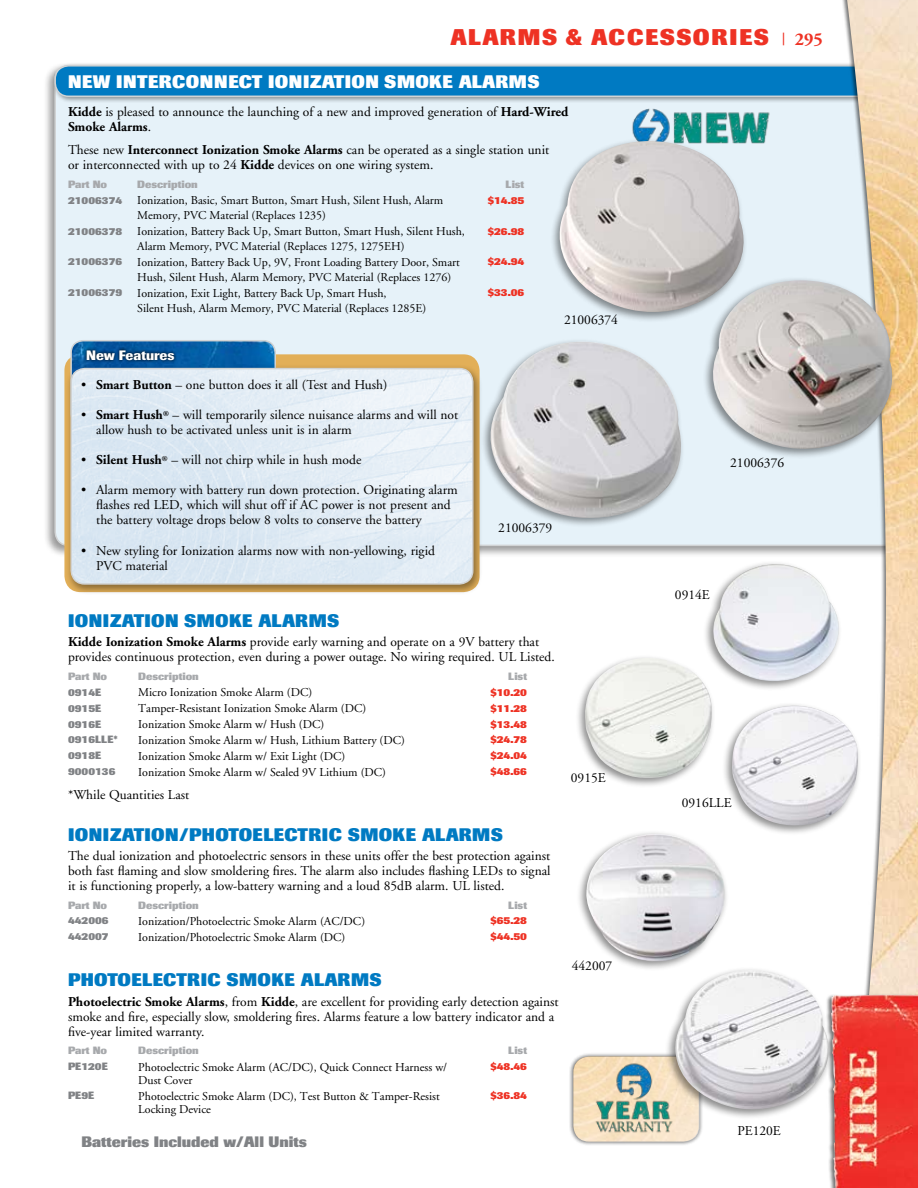
<style>
.page{position:relative;width:918px;height:1188px;background:#fff}
.page>*{position:absolute;margin:0;border:0;box-sizing:border-box;transform-origin:0 0}
.t1{font:800 22.5px "Imago";color:#ee3224}
.t2{font:800 18px "Imago";letter-spacing:.02em;color:#007ac2}
.t3{font:800 18px "Imago";letter-spacing:.02em;color:#fff}
.t4{font:700 18px "Adobe Garamond";color:#ee3224}
.t5{font:800 15px "Imago";color:#808285}
.t6{font:13.5px/15px "Adobe Garamond";color:#000}
.t7{font:700 13.5px "Imago";color:#fff}
.t8{font:12px/15px "Adobe Garamond";color:#000}
.t9{font:800 10.5px "Imago";color:#a7a9ac}
.t10{font:800 10.5px "Imago";color:#ee3224}
.t11{font:800 10.5px "Imago";color:#808285}
.s1{font-family:"Imago";font-weight:800;font-size:22.5px}
.s2{font-weight:400}
.s3{font-weight:700}
.s4{font-family:"Imago";font-weight:800;font-size:10.5px;color:#808285}
</style>
<div class="page">
<div style="left:55px;top:66px;width:855px;height:479px;background:#e6f2f9;border-radius:14px"></div>
<div style="left:52px;top:62px;width:855px;height:47px;background:#000;opacity:.4"></div>
<div style="left:55px;top:66px;width:838px;height:30px;background:#007ac2;border-radius:14px"></div>
<div style="left:54px;top:65px;width:840px;height:32px;border:2px solid #d1d3d4;border-radius:14px"></div>
<div style="left:569px;top:1052px;width:137px;height:97px;background:#000;opacity:.55"></div>
<svg style="left:573px;top:1057px;width:126px;height:85px"></svg>
<img style="left:573px;top:1060px;width:92px;height:79px">
<div style="left:837px;top:0;width:81px;height:1188px;background:#000;opacity:.55"></div>
<img style="left:847px;top:0;width:71px;height:993px">
<img style="left:831px;top:995px;width:87px;height:193px">
<div style="left:703px;top:560px;width:188px;height:160px;background:#000;opacity:.45"></div>
<img style="left:713px;top:564px;width:128px;height:118px">
<img style="left:624px;top:97px;width:151px;height:40px">
<img style="left:73px;top:342px;width:201px;height:22px">
<div style="left:70px;top:340px;width:206px;height:86px;border:2px solid #d1d3d4;border-radius:12px"></div>
<div style="left:66px;top:364px;width:423px;height:238px;background:#000;opacity:.4"></div>
<img style="left:71px;top:369px;width:402px;height:215px">
<div style="left:70px;top:368px;width:404px;height:217px;border:2px solid #d1d3d4;border-radius:14px"></div>
<svg style="left:84px;top:347px;width:250px;height:35px"></svg>
<div style="left:702px;top:276px;width:216px;height:223px;background:#000;opacity:.45"></div>
<img style="left:754px;top:280px;width:147px;height:172px">
<div style="left:549px;top:137px;width:259px;height:227px;background:#000;opacity:.45"></div>
<img style="left:549px;top:141px;width:200px;height:171px">
<div style="left:480px;top:338px;width:274px;height:239px;background:#000;opacity:.45"></div>
<img style="left:475px;top:342px;width:208px;height:176px">
<div style="left:721px;top:702px;width:162px;height:162px;background:#000;opacity:.45"></div>
<img style="left:803px;top:706px;width:55px;height:121px">
<div style="left:576px;top:830px;width:224px;height:201px;background:#fff"></div>
<img style="left:586px;top:848px;width:139px;height:114px">
<div style="left:574px;top:654px;width:229px;height:194px;background:#000;opacity:.45"></div>
<img style="left:584px;top:658px;width:128px;height:121px">
<div style="left:665px;top:966px;width:192px;height:177px;background:#000;opacity:.45"></div>
<img style="left:674px;top:970px;width:156px;height:147px">
<h1 class="t1" style="left:451px;top:23px;width:19px">alarm</h1>
<h1 class="t1" style="left:542px;top:23px;width:84px">s &amp; Acce</h1>
<h1 class="t1" style="left:660px;top:23px;width:49px">ssorie</h1>
<h2 class="t4" style="left:754px;top:29px;width:70px"><span class="s1">s</span> <span class="s2">|</span> 295</h2>
<h2 class="t3" style="left:68px;top:71px;width:15px">New</h2>
<h2 class="t3" style="left:116px;top:71px;width:46px">Interco</h2>
<h2 class="t3" style="left:200px;top:71px;width:341px">nnect IONIZATION SMOKE ALARMS</h2>
<p class="t6" style="left:68px;top:104px;width:502px"><span class="s3">Kidde</span> is pleased to announce the launching of a new and improved generation of <span class="s3">Hard-Wired<br>Smoke Alarms</span>.</p>
<p class="t6" style="left:68px;top:143px;width:483px">These new <span class="s3">Interconnect Ionization Smoke Alarms</span> can be operated as a single station unit or interconnected with up to 24 <span class="s3">Kidde</span> devices on one wiring system.</p>
<p class="t9" style="left:68px;top:178px;width:41px">Part No</p>
<p class="t9" style="left:137px;top:178px;width:62px">Description</p>
<p class="t9" style="left:506px;top:178px;width:20px">List</p>
<p class="t8" style="left:137px;top:193px;width:308px;text-indent:-69px"><span class="s4">21006374</span> Ionization, Basic, Smart Button, Smart Hush, Silent Hush, Alarm<br>Memory, PVC Material (Replaces 1235)</p>
<p class="t10" style="left:488px;top:194px;width:38px">$14.85</p>
<p class="t8" style="left:137px;top:224px;width:329px;text-indent:-69px"><span class="s4">21006378</span> Ionization, Battery Back Up, Smart Button, Smart Hush, Silent Hush,<br>Alarm Memory, PVC Material (Replaces 1275, 1275EH)</p>
<p class="t10" style="left:488px;top:225px;width:38px">$26.98</p>
<p class="t8" style="left:137px;top:255px;width:324px;text-indent:-69px"><span class="s4">21006376</span> Ionization, Battery Back Up, 9V, Front Loading Battery Door, Smart<br>Hush, Silent Hush, Alarm Memory, PVC Material (Replaces 1276)</p>
<p class="t10" style="left:488px;top:255px;width:38px">$24.94</p>
<p class="t8" style="left:137px;top:286px;width:291px;text-indent:-69px"><span class="s4">21006379</span> Ionization, Exit Light, Battery Back Up, Smart Hush,<br>Silent Hush, Alarm Memory, PVC Material (Replaces 1285E)</p>
<p class="t10" style="left:488px;top:286px;width:38px">$33.06</p>
<p class="t6" style="left:564px;top:313px;width:55px">21006374</p>
<p class="t7" style="left:86px;top:347px;width:90px">New Features</p>
<p class="t6" style="left:81px;top:378px;width:308px">• <span class="s3">Smart Button</span> – one button does it all (Test and Hush)</p>
<p class="t6" style="left:96px;top:408px;width:363px;text-indent:-15px">• <span class="s3">Smart Hush</span><sup>®</sup> – will temporarily silence nuisance alarms and will not allow hush to be activated unless unit is in alarm</p>
<p class="t6" style="left:81px;top:453px;width:282px">• <span class="s3">Silent Hush</span><sup>®</sup> – will not chirp while in hush mode</p>
<p class="t6" style="left:96px;top:483px;width:363px;text-indent:-15px">• Alarm memory with battery run down protection. Originating alarm flashes red LED, which will shut off if AC power is not present and the battery voltage drops below 8 volts to conserve the battery</p>
<p class="t6" style="left:96px;top:543px;width:340px;text-indent:-15px">• New styling for Ionization alarms now with non-yellowing, rigid<br>PVC material</p>
<p class="t6" style="left:498px;top:521px;width:55px">21006379</p>
<h2 class="t2" style="left:68px;top:610px;width:273px">Ionization SMOKE ALARMs</h2>
<p class="t6" style="left:68px;top:635px;width:488px"><span class="s3">Kidde Ionization Smoke Alarms</span> provide early warning and operate on a 9V battery that provides continuous protection, even during a power outage. No wiring required. UL Listed.</p>
<p class="t9" style="left:68px;top:670px;width:41px">Part No</p>
<p class="t9" style="left:138px;top:670px;width:62px">Description</p>
<p class="t9" style="left:508px;top:670px;width:20px">List</p>
<p class="t11" style="left:68px;top:686px;width:35px">0914E</p>
<p class="t8" style="left:138px;top:685px;width:175px">Micro Ionization Smoke Alarm (DC)</p>
<p class="t10" style="left:491px;top:686px;width:38px">$10.20</p>
<p class="t11" style="left:68px;top:702px;width:35px">0915E</p>
<p class="t8" style="left:138px;top:701px;width:230px">Tamper-Resistant Ionization Smoke Alarm (DC)</p>
<p class="t10" style="left:491px;top:702px;width:38px">$11.28</p>
<p class="t11" style="left:68px;top:718px;width:35px">0916E</p>
<p class="t8" style="left:138px;top:717px;width:188px">Ionization Smoke Alarm w/ Hush (DC)</p>
<p class="t10" style="left:491px;top:718px;width:38px">$13.48</p>
<p class="t11" style="left:68px;top:733px;width:51px">0916LLE*</p>
<p class="t8" style="left:138px;top:733px;width:268px">Ionization Smoke Alarm w/ Hush, Lithium Battery (DC)</p>
<p class="t10" style="left:491px;top:733px;width:38px">$24.78</p>
<p class="t11" style="left:68px;top:749px;width:35px">0918E</p>
<p class="t8" style="left:138px;top:749px;width:209px">Ionization Smoke Alarm w/ Exit Light (DC)</p>
<p class="t10" style="left:491px;top:749px;width:38px">$24.04</p>
<p class="t11" style="left:68px;top:765px;width:49px">9000136</p>
<p class="t8" style="left:138px;top:765px;width:249px">Ionization Smoke Alarm w/ Sealed 9V Lithium (DC)</p>
<p class="t10" style="left:491px;top:765px;width:38px">$48.66</p>
<p class="t6" style="left:68px;top:788px;width:123px">*While Quantities Last</p>
<h2 class="t2" style="left:68px;top:824px;width:436px">IONIZATION/PHOTOELECTRIC SMOKE ALARMS</h2>
<p class="t6" style="left:68px;top:849px;width:484px;text-align:justify">The dual ionization and photoelectric sensors in these units offer the best protection against both fast flaming and slow smoldering fires. The alarm also includes flashing LEDs to signal it is functioning properly, a low-battery warning and a loud 85dB alarm. UL listed.</p>
<p class="t9" style="left:68px;top:899px;width:41px">Part No</p>
<p class="t9" style="left:138px;top:899px;width:62px">Description</p>
<p class="t9" style="left:508px;top:899px;width:20px">List</p>
<p class="t11" style="left:68px;top:914px;width:42px">442006</p>
<p class="t8" style="left:138px;top:914px;width:228px">Ionization/Photoelectric Smoke Alarm (AC/DC)</p>
<p class="t10" style="left:491px;top:914px;width:38px">$65.28</p>
<p class="t11" style="left:68px;top:930px;width:42px">442007</p>
<p class="t8" style="left:138px;top:930px;width:209px">Ionization/Photoelectric Smoke Alarm (DC)</p>
<p class="t10" style="left:491px;top:930px;width:38px">$44.50</p>
<h2 class="t2" style="left:68px;top:969px;width:315px">PHOTOELECTRIC SMOKE ALARMS</h2>
<p class="t6" style="left:68px;top:994px;width:492px"><span class="s3">Photoelectric Smoke Alarms</span>, from <span class="s3">Kidde</span>, are excellent for providing early detection against smoke and fire, especially slow, smoldering fires. Alarms feature a low battery indicator and a five-year limited warranty.</p>
<p class="t9" style="left:68px;top:1044px;width:41px">Part No</p>
<p class="t9" style="left:138px;top:1044px;width:62px">Description</p>
<p class="t9" style="left:508px;top:1044px;width:20px">List</p>
<p class="t11" style="left:68px;top:1060px;width:41px">PE120E</p>
<p class="t8" style="left:138px;top:1060px;width:310px;line-height:13.5px">Photoelectric Smoke Alarm (AC/DC), Quick Connect Harness w/<br>Dust Cover</p>
<p class="t10" style="left:491px;top:1060px;width:38px">$48.46</p>
<p class="t11" style="left:68px;top:1089px;width:28px">PE9E</p>
<p class="t8" style="left:138px;top:1090px;width:303px;line-height:13.5px">Photoelectric Smoke Alarm (DC), Test Button &amp; Tamper-Resist<br>Locking Device</p>
<p class="t10" style="left:491px;top:1089px;width:38px">$36.84</p>
<p class="t5" style="left:82px;top:1133px;width:227px">Batteries Included w/All Units</p>
<p class="t6" style="left:571px;top:771px;width:36px">0915E</p>
<p class="t6" style="left:572px;top:959px;width:42px">442007</p>
<p class="t6" style="left:730px;top:456px;width:56px">21006376</p>
<p class="t6" style="left:675px;top:588px;width:36px">0914E</p>
<p class="t6" style="left:682px;top:795px;width:51px">0916LLE</p>
<p class="t6" style="left:738px;top:1124px;width:45px">PE120E</p>
</div>
